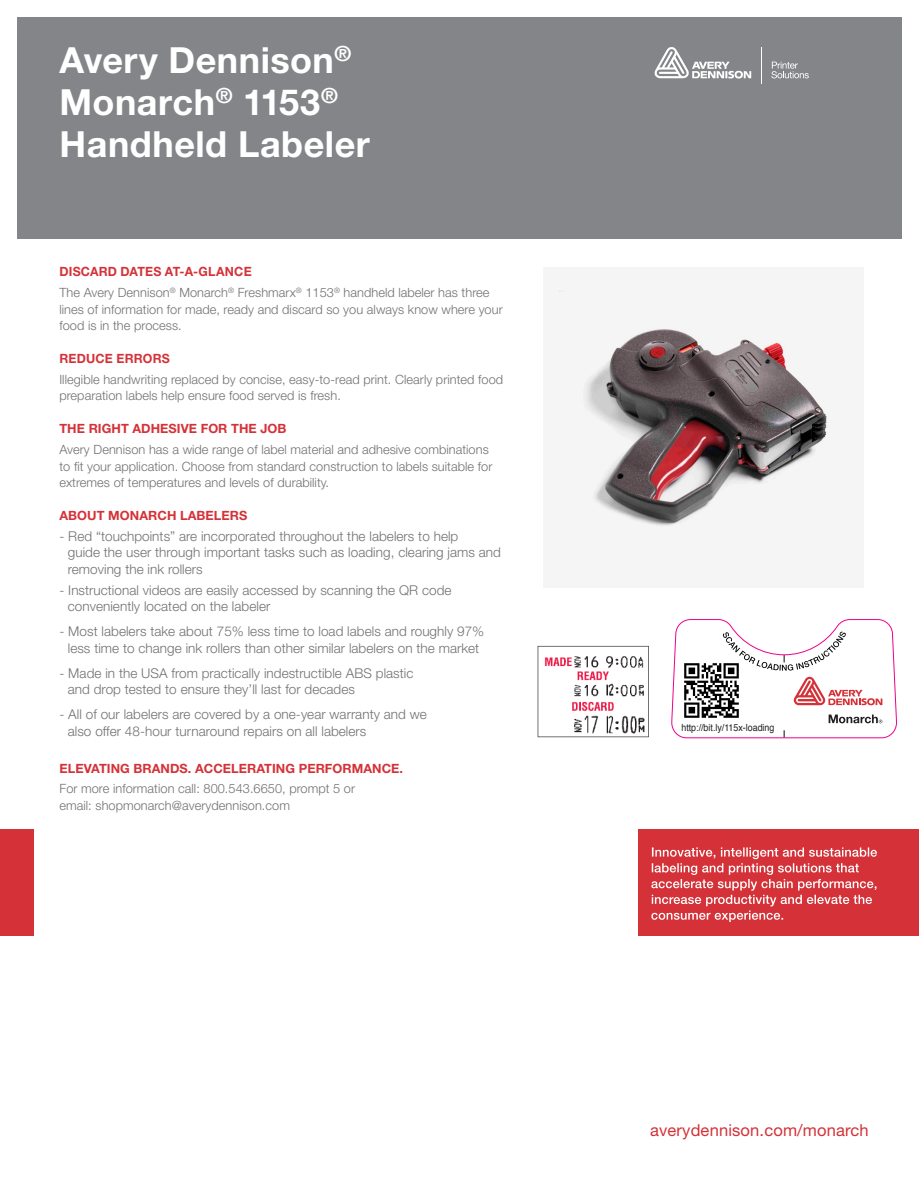
<style>
.page{position:relative;width:919px;height:1187px;background:#fff}
.page>*{position:absolute;margin:0;border:0;box-sizing:border-box;transform-origin:0 0}
.Headline{font:700 36px/42px "Helvetica Neue LT Std";letter-spacing:.015em;color:#fff}
.Web_address{font:16.5px "Helvetica Neue LT Std";letter-spacing:.01em;color:#d43238}
.Bullet_body_copy{font:300 13.5px/16.5px "Helvetica Neue LT Std";letter-spacing:.005em;color:#717074}
.Paragraph_Style_2{font:300 12.75px/16.5px "Helvetica Neue LT Std";letter-spacing:.005em;color:#717074}
.Bullet_body_copy-2{font:300 12.75px/16.5px "Helvetica Neue LT Std";letter-spacing:.005em;color:#717074}
.Bullet_body_copy-3{font:700 12.75px "Helvetica Neue LT Std";letter-spacing:.005em;color:#d43238}
.Paragraph_Style_2-2{font:700 12.75px "Helvetica Neue LT Std";letter-spacing:.015em;color:#d43238}
.t1{font:9.9px "Helvetica";color:#231f20;scale:.9 1}
</style>
<div class="page">
<img style="left:558px;top:290px;width:271px;height:237px">
<svg style="left:671px;top:619px;width:225px;height:119px"></svg>
<img style="left:537px;top:645px;width:112px;height:93px">
<div style="left:17px;top:17px;width:884px;height:221px;background:#848588"></div>
<svg style="left:771px;top:62px;width:37px;height:16px"></svg>
<hr style="left:761px;top:47px;width:1px;height:37px;background:#fff">
<svg style="left:654px;top:47px;width:97px;height:32px"></svg>
<div style="left:0;top:829px;width:33px;height:106px;background:#d43238"></div>
<div style="left:638px;top:829px;width:280px;height:106px;background:#d43238"></div>
<svg style="left:651px;top:847px;width:226px;height:75px"></svg>
<p class="Headline" style="left:60px;top:38px;width:312px">Avery Dennison<sup>®<br></sup>Monarch<sup>®</sup> 1153<sup>®<br></sup>Handheld Labeler</p>
<p class="Paragraph_Style_2-2" style="left:59px;top:264px;width:194px">DISCARD DATES AT-A-GLANCE</p>
<p class="Paragraph_Style_2" style="left:59px;top:284px;width:444px">The Avery Dennison<sup>®</sup> Monarch<sup>®</sup> Freshmarx<sup>®</sup> 1153<sup>®</sup> handheld labeler has three lines of information for made, ready and discard so you always know where your food is in the process.</p>
<p class="Paragraph_Style_2-2" style="left:59px;top:350px;width:112px">REDUCE ERRORS</p>
<p class="Paragraph_Style_2" style="left:59px;top:371px;width:445px">Illegible handwriting replaced by concise, easy-to-read print. Clearly printed food preparation labels help ensure food served is fresh.</p>
<p class="Bullet_body_copy-3" style="left:59px;top:421px;width:228px">THE RIGHT ADHESIVE FOR THE JOB</p>
<p class="Bullet_body_copy-2" style="left:59px;top:441px;width:434px">Avery Dennison has a wide range of label material and adhesive combinations to fit your application. Choose from standard construction to labels suitable for extremes of temperatures and levels of durability.</p>
<p class="Bullet_body_copy-3" style="left:59px;top:507px;width:189px">ABOUT MONARCH LABELERS</p>
<p class="Bullet_body_copy" style="left:68px;top:527px;width:434px;text-indent:-8px">- Red “touchpoints” are incorporated throughout the labelers to help<br>guide the user through important tasks such as loading, clearing jams and removing the ink rollers</p>
<p class="Bullet_body_copy" style="left:68px;top:581px;width:385px;text-indent:-8px">- Instructional videos are easily accessed by scanning the QR code conveniently located on the labeler</p>
<p class="Bullet_body_copy" style="left:59px;top:623px;width:426px;text-align:center">- Most labelers take about 75% less time to load labels and roughly 97% less time to change ink rollers than other similar labelers on the market</p>
<p class="Bullet_body_copy" style="left:68px;top:664px;width:347px;text-indent:-8px">- Made in the USA from practically indestructible ABS plastic and drop tested to ensure they’ll last for decades</p>
<p class="Bullet_body_copy" style="left:68px;top:706px;width:360px;text-indent:-8px">- All of our labelers are covered by a one-year warranty and we also offer 48-hour turnaround repairs on all labelers</p>
<p class="Bullet_body_copy-3" style="left:59px;top:760px;width:345px">ELEVATING BRANDS. ACCELERATING PERFORMANCE.</p>
<p class="Bullet_body_copy-2" style="left:59px;top:780px;width:297px">For more information call: 800.543.6650, prompt 5 or email: shopmonarch@averydennison.com</p>
<p class="t1" style="left:681px;top:719px;width:105px">http://bit.ly/115x-loading</p>
<p class="Web_address" style="left:650px;top:1120px;width:220px">averydennison.com/monarch</p>
</div>
